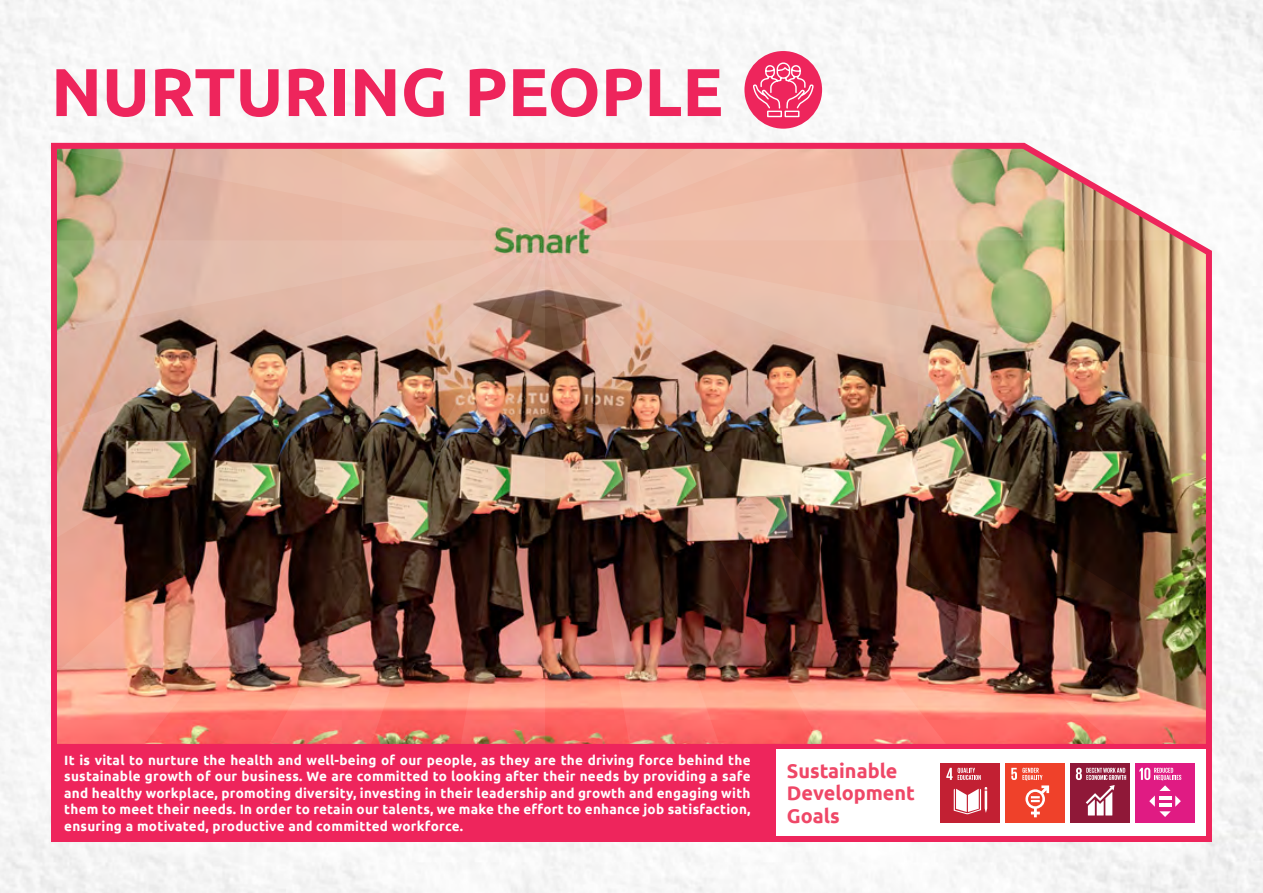
<style>
.page{position:relative;width:1263px;height:893px;background:#fff}
.page>*{position:absolute;margin:0;border:0;box-sizing:border-box;transform-origin:0 0}
.t1{font:700 67.5px "Ubuntu";color:#ee255c}
.t2{font:700 19.95px/22.2px "Ubuntu";color:#ef4767}
.t3{font:700 13.5px/16.5px "Ubuntu";letter-spacing:.02em;color:#fff;text-align:justify}
</style>
<div class="page">
<img style="left:0;top:0;width:1263px;height:893px">
<div style="left:51px;top:482px;width:1160px;height:360px;background:#ee255c"></div>
<div style="left:744px;top:51px;width:78px;height:78px;background:#ee255c;border-radius:50%"></div>
<svg style="left:752px;top:62px;width:62px;height:56px"></svg>
<img style="left:48px;top:138px;width:1167px;height:615px">
<div style="left:776px;top:750px;width:430px;height:86px;background:#fff"></div>
<div style="left:940px;top:763px;width:60px;height:60px;background:#c22033"></div>
<svg style="left:954px;top:787px;width:33px;height:27px"></svg>
<svg style="left:946px;top:768px;width:35px;height:12px"></svg>
<div style="left:1005px;top:763px;width:60px;height:60px;background:#ef412a"></div>
<svg style="left:1011px;top:768px;width:38px;height:49px"></svg>
<div style="left:1070px;top:763px;width:60px;height:60px;background:#8f1838"></div>
<svg style="left:1076px;top:768px;width:50px;height:47px"></svg>
<div style="left:1135px;top:763px;width:60px;height:60px;background:#e01b83"></div>
<svg style="left:1139px;top:768px;width:42px;height:49px"></svg>
<div style="left:1237px;top:0;width:26px;height:23px;background:#f3f3f3"></div>
<h1 class="t1" style="left:51px;top:51px;width:674px">NURTURING PEOPLE</h1>
<p class="t3" style="left:64px;top:752px;width:688px">It is vital to nurture the health and well-being of our people, as they are the driving force behind the sustainable growth of our business. We are committed to looking after their needs by providing a safe and healthy workplace, promoting diversity, investing in their leadership and growth and engaging with them to meet their needs. In order to retain our talents, we make the effort to enhance job satisfaction, ensuring a motivated, productive and committed workforce.</p>
<h2 class="t2" style="left:787px;top:760px;width:130px">Sustainable<br>Development<br>Goals</h2>
</div>
